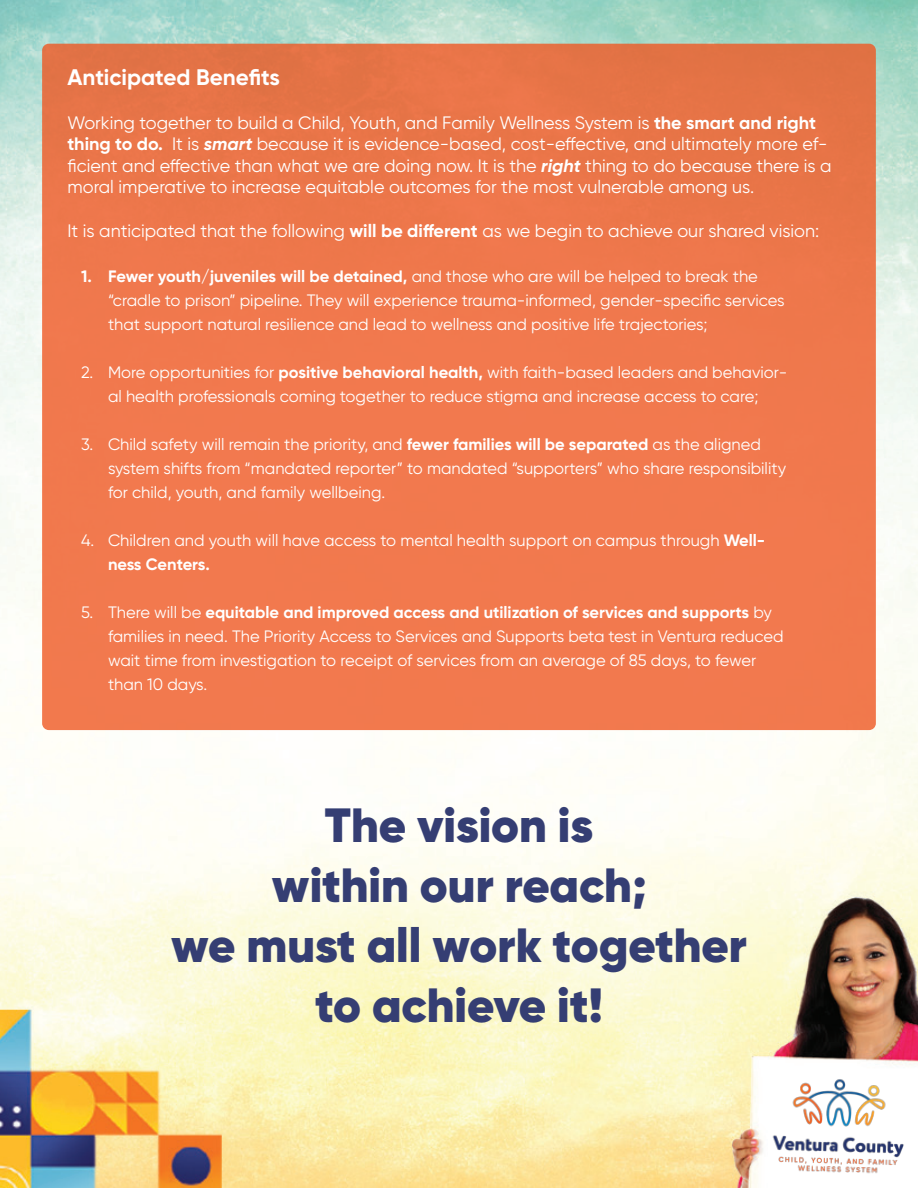
<style>
.page{position:relative;width:918px;height:1188px;background:#fff}
.page>*{position:absolute;margin:0;border:0;box-sizing:border-box;transform-origin:0 0}
.t1{font:900 48px "Gilroy";color:#353e73}
.t2{font:700 22.5px "Gilroy";color:#fff}
.t3{font:18px/21.6px "Gilroy";color:#fff}
.t4{font:16.5px/24px "Gilroy";color:#fff}
.s1{font-weight:700}
.s2{font-weight:700;font-style:italic}
</style>
<div class="page">
<img style="left:0;top:0;width:918px;height:1188px">
<div style="left:42px;top:44px;width:834px;height:686px;background:#f1784d;border-radius:7px"></div>
<img style="left:766px;top:1069px;width:148px;height:114px">
<p class="t2" style="left:68px;top:64px;width:214px">Anticipated Benefits</p>
<p class="t3" style="left:68px;top:111px;width:766px">Working together to build a Child, Youth, and Family Wellness System is <span class="s1">the smart and right thing to do.</span> It is <span class="s2">smart</span> because it is evidence-based, cost-effective, and ultimately more ef&shy;ficient and effective than what we are doing now. It is the <span class="s2">right</span> thing to do because there is a moral imperative to increase equitable outcomes for the most vulnerable among us.</p>
<p class="t3" style="left:68px;top:219px;width:753px">It is anticipated that the following <span class="s1">will be different</span> as we begin to achieve our shared vision:</p>
<p class="t4" style="left:108px;top:264px;width:678px;text-indent:-27px"><span class="s1">1. Fewer youth/juveniles will be detained,</span> and those who are will be helped to break the “cradle to prison” pipeline. They will experience trauma-informed, gender-specific services that support natural resilience and lead to wellness and positive life trajectories;</p>
<p class="t4" style="left:81px;top:360px;width:708px;text-align:center">2. More opportunities for <span class="s1">positive behavioral health,</span> with faith-based leaders and behavior&shy;al health professionals coming together to reduce stigma and increase access to care;</p>
<p class="t4" style="left:108px;top:432px;width:680px;text-indent:-27px">3. Child safety will remain the priority, and <span class="s1">fewer families will be separated</span> as the aligned system shifts from “mandated reporter” to mandated “supporters” who share responsibility for child, youth, and family wellbeing.</p>
<p class="t4" style="left:108px;top:528px;width:659px;text-indent:-27px">4. Children and youth will have access to mental health support on campus through <span class="s1">Well&shy;ness Centers.</span></p>
<p class="t4" style="left:108px;top:600px;width:677px;text-indent:-27px">5. There will be <span class="s1">equitable and improved access and utilization of services and supports</span> by families in need. The Priority Access to Services and Supports beta test in Ventura reduced wait time from investigation to receipt of services from an average of 85 days, to fewer than 10 days.</p>
<p class="t1" style="left:325px;top:795px;width:270px">The vision is</p>
<p class="t1" style="left:271px;top:855px;width:377px">within our reach;</p>
<p class="t1" style="left:171px;top:915px;width:578px">we must all work together</p>
<p class="t1" style="left:315px;top:975px;width:289px">to achieve it!</p>
</div>
